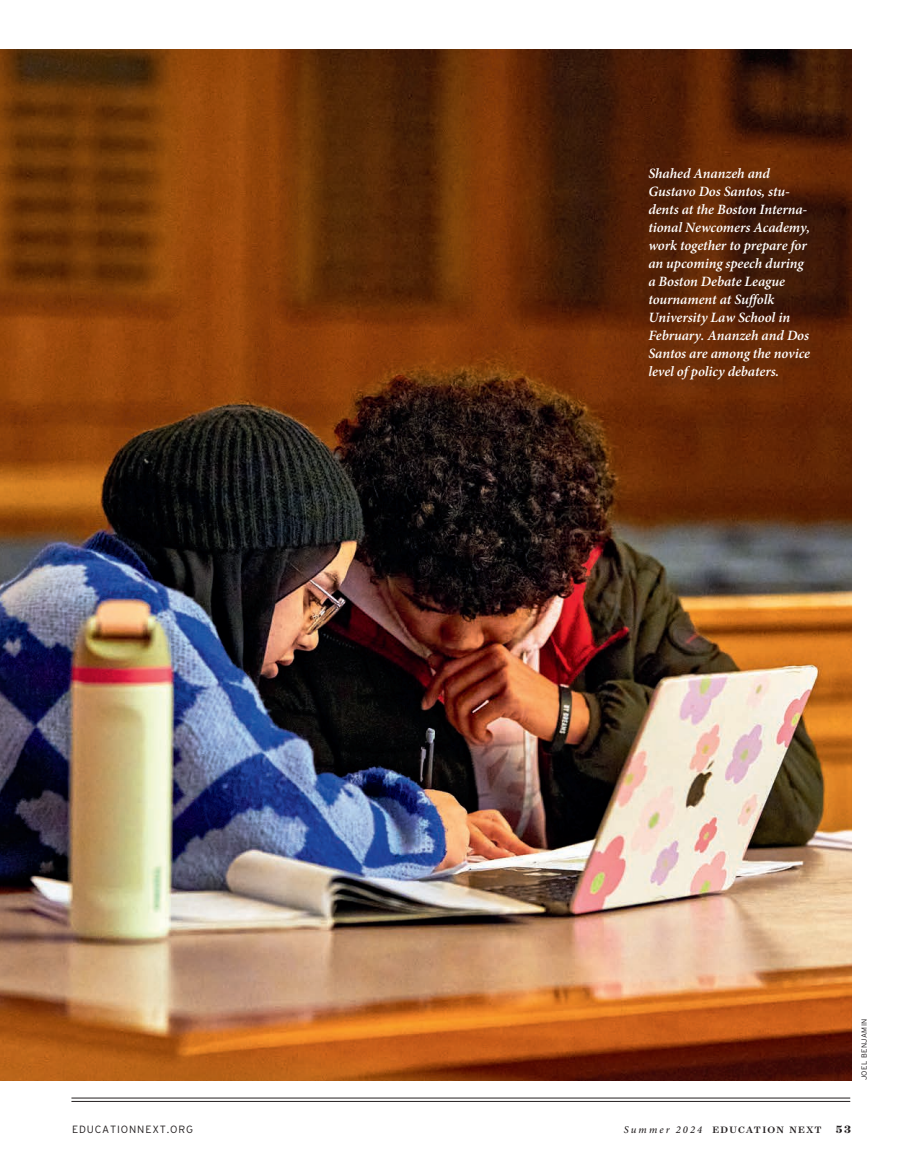
<style>
.page{position:relative;width:905px;height:1175px;background:#fff}
.page>*{position:absolute;margin:0;border:0;box-sizing:border-box;transform-origin:0 0}
.t1{font:italic 600 14.25px/18px "Minion Pro";letter-spacing:-.005em;color:#fff}
.t2{font:500 10.5px "Surveyor Text";letter-spacing:.12em;color:#231f20}
.t3{font:300 10.5px "Interstate";letter-spacing:.08em;color:#231f20}
.t4{font:300 7.5px "Interstate";letter-spacing:.05em;color:#231f20}
.s1{font-family:"Minion Pro";font-style:italic}
.s2{font-weight:700;font-size:12px}
</style>
<div class="page">
<hr style="left:71px;top:1101px;width:779px;height:1px;background:#231f20">
<hr style="left:71px;top:1097px;width:779px;height:1px;background:#231f20">
<img style="left:0;top:50px;width:851px;height:1030px">
<div style="left:648px;top:168px;width:177px;height:227px;background:#231f20;opacity:.4"></div>
<p class="t1" style="left:648px;top:165px;width:163px">Shahed Ananzeh and<br>Gustavo Dos Santos, stu&shy;dents at the Boston Interna&shy;tional Newcomers Academy, work together to prepare for an upcoming speech during a Boston Debate League tournament at Suffolk<br>University Law School in<br>February. Ananzeh and Dos<br>Santos are among the novice level of policy debaters.</p>
<p class="t4" style="left:859px;top:1080px;width:63px;rotate:-90deg">JOEL BENJAMIN</p>
<p class="t3" style="left:72px;top:1123px;width:122px">EDUCATIONNEXT.ORG</p>
<p class="t2" style="left:624px;top:1122px;width:228px"><span class="s1">Summer 2024</span> EDUCATION NEXT <span class="s2">53</span></p>
</div>
